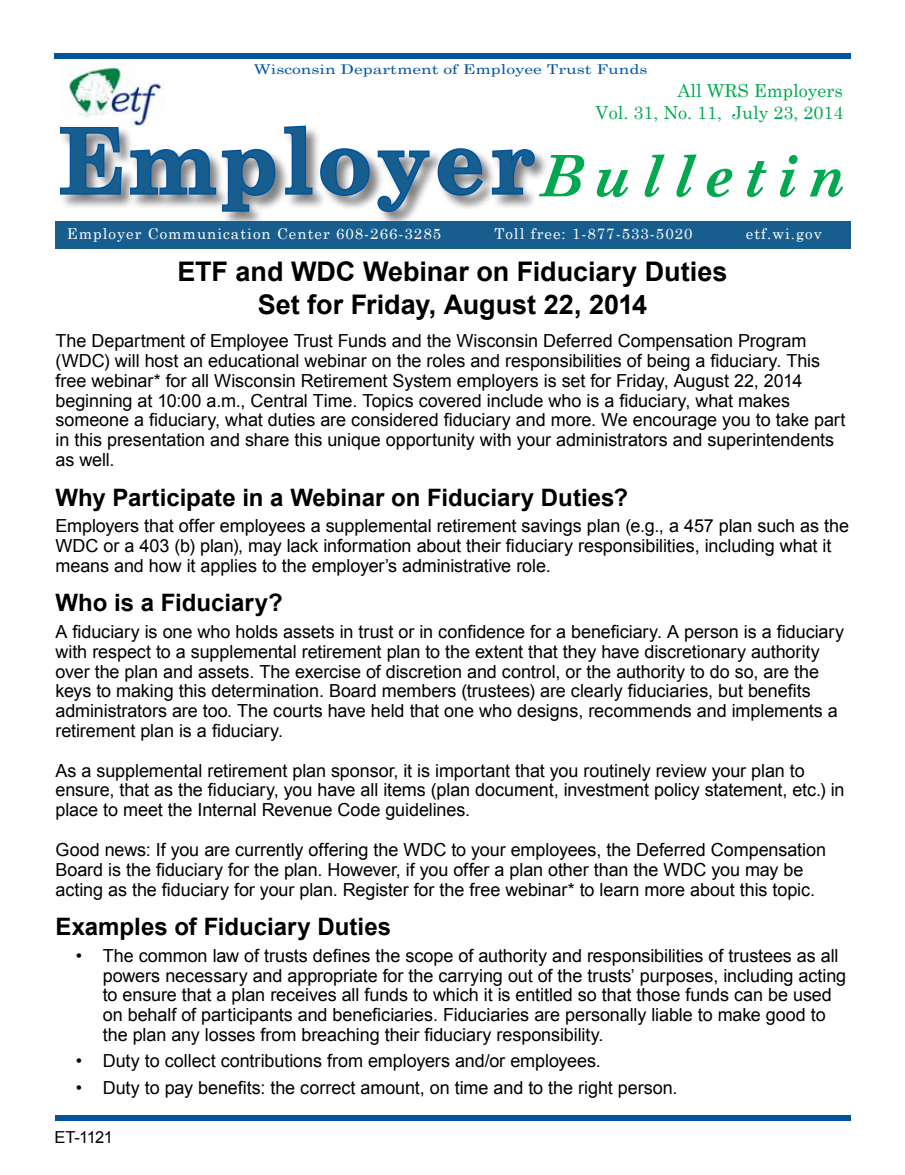
<style>
.page{position:relative;width:905px;height:1175px;background:#fff}
.page>*{position:absolute;margin:0;border:0;box-sizing:border-box;transform-origin:0 0}
.t1{font:700 90px "Century Schoolbook";letter-spacing:.05em;color:#175e8f}
.H2_cc{font:700 27px "Arial";color:#000}
.Body_text{font:700 24px "Arial";color:#000}
.Body_text-2{font:18px/19.8px "Arial";letter-spacing:-.005em;color:#000}
.t2{font:18px "Century Schoolbook";color:#00a94f}
.Numbered_list_INSIDE{font:16.5px "Arial";letter-spacing:-.04em;color:#000}
.t3{font:15px "Century Schoolbook";letter-spacing:.07em;color:#fff}
.t4{font:13.5px "Century Schoolbook";color:#00549e;scale:1.29 1}
.s1{font-style:italic;font-size:57.3px;color:#00a94f}
</style>
<div class="page">
<div style="left:54px;top:54px;width:796px;height:5px;background:#00549e"></div>
<div style="left:56px;top:1115px;width:794px;height:5px;background:#00549e"></div>
<div style="left:59px;top:125px;width:490px;height:102px;background:#000;opacity:.5"></div>
<svg style="left:59px;top:125px;width:478px;height:89px"></svg>
<div style="left:56px;top:221px;width:794px;height:27px;background:#175e8f"></div>
<img style="left:61px;top:64px;width:103px;height:62px">
<p class="t4" style="left:254px;top:58px;width:307px">Wisconsin Department of Employee Trust Funds</p>
<p class="t2" style="left:677px;top:75px;width:167px">All WRS Employers</p>
<p class="t2" style="left:595px;top:97px;width:249px">Vol. 31, No. 11, July 23, 2014</p>
<h1 class="t1" style="left:58px;top:91px;width:794px">Employer<span class="s1">Bulletin</span></h1>
<p class="t3" style="left:67px;top:221px;width:375px">Employer Communication Center 608-266-3285</p>
<p class="t3" style="left:494px;top:221px;width:200px">Toll free: 1-877-533-5020</p>
<p class="t3" style="left:745px;top:221px;width:78px">etf.wi.gov</p>
<p class="H2_cc" style="left:177px;top:253px;width:551px">ETF and WDC Webinar on Fiduciary Duties</p>
<p class="H2_cc" style="left:258px;top:286px;width:391px">Set for Friday, August 22, 2014</p>
<p class="Body_text-2" style="left:56px;top:331px;width:791px">The Department of Employee Trust Funds and the Wisconsin Deferred Compensation Program (WDC) will host an educational webinar on the roles and responsibilities of being a fiduciary. This free webinar* for all Wisconsin Retirement System employers is set for Friday, August 22, 2014 beginning at 10:00 a.m., Central Time. Topics covered include who is a fiduciary, what makes someone a fiduciary, what duties are considered fiduciary and more. We encourage you to take part in this presentation and share this unique opportunity with your administrators and superintendents as well.</p>
<p class="Body_text" style="left:56px;top:481px;width:574px">Why Participate in a Webinar on Fiduciary Duties?</p>
<p class="Body_text-2" style="left:56px;top:516px;width:795px">Employers that offer employees a supplemental retirement savings plan (e.g., a 457 plan such as the<br>WDC or a 403 (b) plan), may lack information about their fiduciary responsibilities, including what it means and how it applies to the employer’s administrative role.</p>
<p class="Body_text" style="left:56px;top:587px;width:229px">Who is a Fiduciary?</p>
<p class="Body_text-2" style="left:56px;top:622px;width:790px">A fiduciary is one who holds assets in trust or in confidence for a beneficiary. A person is a fiduciary with respect to a supplemental retirement plan to the extent that they have discretionary authority over the plan and assets. The exercise of discretion and control, or the authority to do so, are the keys to making this determination. Board members (trustees) are clearly fiduciaries, but benefits administrators are too. The courts have held that one who designs, recommends and implements a retirement plan is a fiduciary.</p>
<p class="Body_text-2" style="left:56px;top:760px;width:790px">As a supplemental retirement plan sponsor, it is important that you routinely review your plan to ensure, that as the fiduciary, you have all items (plan document, investment policy statement, etc.) in place to meet the Internal Revenue Code guidelines.</p>
<p class="Body_text-2" style="left:56px;top:840px;width:772px">Good news: If you are currently offering the WDC to your employees, the Deferred Compensation<br>Board is the fiduciary for the plan. However, if you offer a plan other than the WDC you may be acting as the fiduciary for your plan. Register for the free webinar* to learn more about this topic.</p>
<p class="Body_text" style="left:56px;top:910px;width:337px">Examples of Fiduciary Duties</p>
<p class="Body_text-2" style="left:103px;top:945px;width:745px;text-indent:-27px">• The common law of trusts defines the scope of authority and responsibilities of trustees as all powers necessary and appropriate for the carrying out of the trusts’ purposes, including acting to ensure that a plan receives all funds to which it is entitled so that those funds can be used on behalf of participants and beneficiaries. Fiduciaries are personally liable to make good to the plan any losses from breaching their fiduciary responsibility.</p>
<p class="Body_text-2" style="left:76px;top:1051px;width:526px">• Duty to collect contributions from employers and/or employees.</p>
<p class="Body_text-2" style="left:76px;top:1078px;width:603px">• Duty to pay benefits: the correct amount, on time and to the right person.</p>
<p class="Numbered_list_INSIDE" style="left:54px;top:1126px;width:60px">ET-1121</p>
</div>
